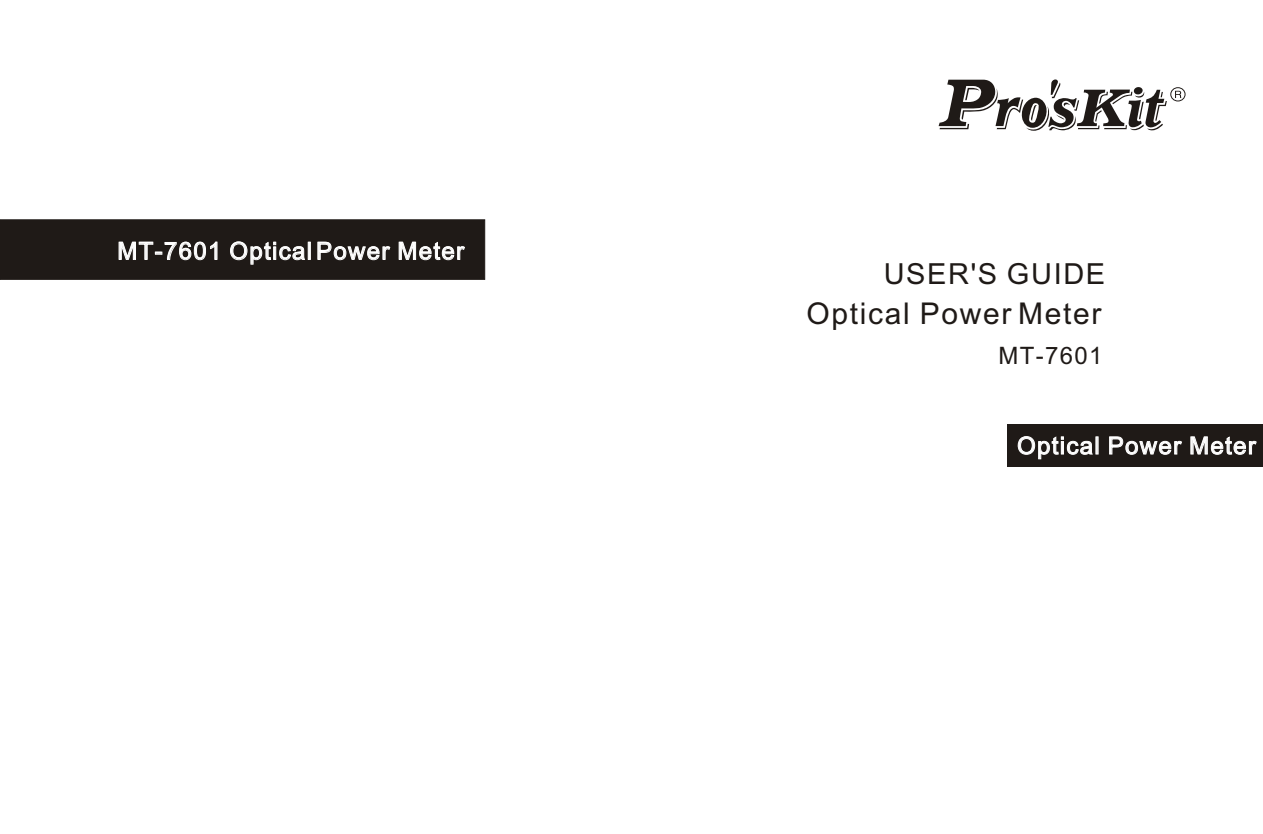
<style>
.page{position:relative;width:1263px;height:834px;background:#fff}
.page>*{position:absolute;margin:0;border:0;box-sizing:border-box;transform-origin:0 0}
.t1{font:30px "Arial";letter-spacing:.055em;color:#1f1a17}
.t2{font:29.1px "Arial";letter-spacing:.055em;color:#1f1a17}
.t3{font:24px "Arial";letter-spacing:.055em;color:#fff}
.t4{font:24px "Arial";letter-spacing:.055em;color:#1f1a17}
</style>
<div class="page">
<div style="left:0;top:219px;width:485px;height:61px;background:#1f1a17"></div>
<svg style="left:939px;top:79px;width:247px;height:52px"></svg>
<div style="left:1008px;top:424px;width:255px;height:43px;background:#1f1a17"></div>
<p class="t3" style="left:117px;top:242px;width:348px">MT-7601 Optical Power Meter</p>
<p class="t2" style="left:884px;top:263px;width:223px">USER'S GUIDE</p>
<p class="t1" style="left:807px;top:302px;width:297px">Optical Power Meter</p>
<p class="t4" style="left:998px;top:347px;width:106px">MT-7601</p>
<p class="t3" style="left:1017px;top:437px;width:240px">Optical Power Meter</p>
</div>
